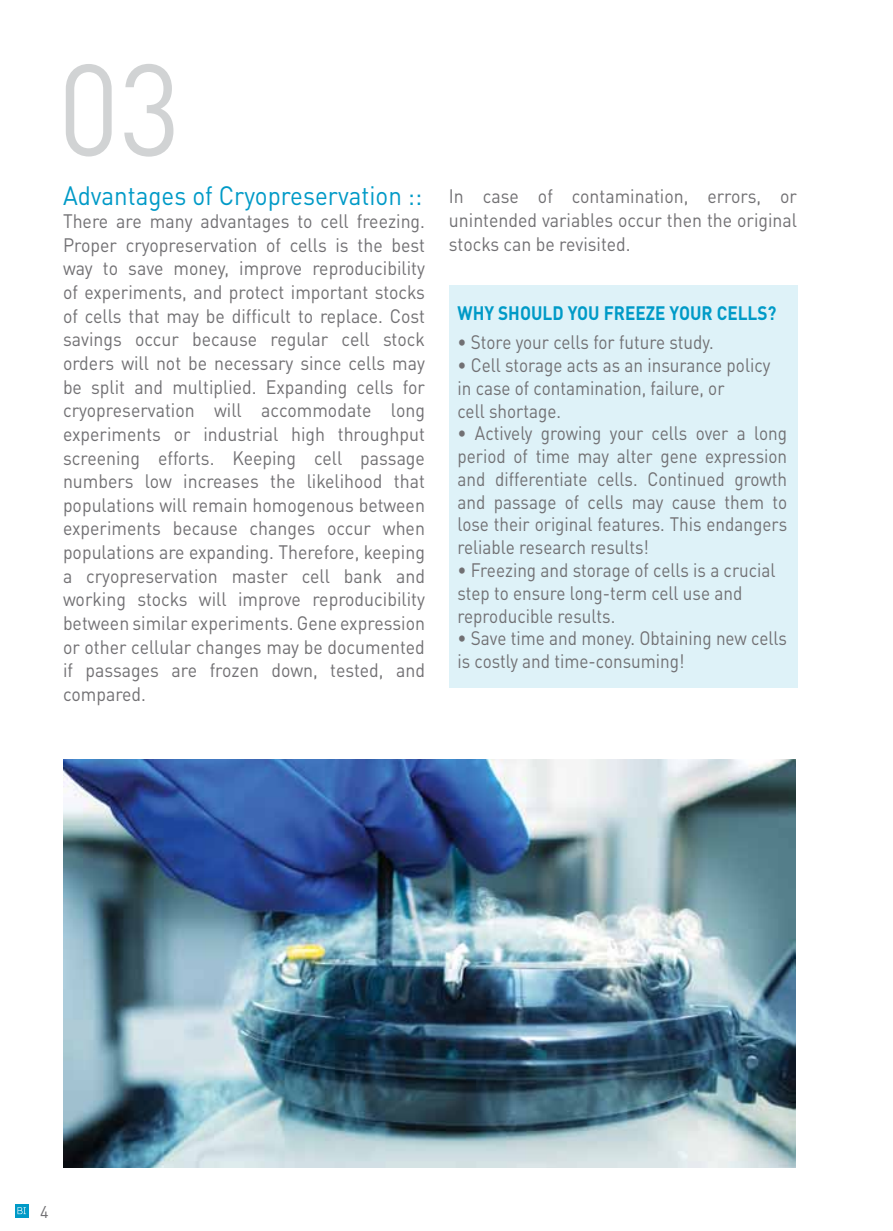
<style>
.page{position:relative;width:893px;height:1231px;background:#fff}
.page>*{position:absolute;margin:0;border:0;box-sizing:border-box;transform-origin:0 0}
.t1{font:127.75px "DINOT";color:#d1d3d4;scale:.92 1}
.t2{font:26.25px "DINOT";color:#009ac7;scale:.92 1}
.t3{font:19.25px/23.6px "DINOT";color:#717073;text-align:justify;scale:.92 1}
.t4{font:19.25px/22.8px "DINOT";color:#717073;scale:.89 1}
.t5{font:700 19.25px "DINOT";color:#009ac7;scale:.89 1}
.t6{font:16.8px "DINOT";color:#717073;scale:.96 1}
</style>
<div class="page">
<div style="left:449px;top:285px;width:348px;height:402px;background:#def2f8"></div>
<img style="left:63px;top:759px;width:732px;height:408px">
<svg style="left:15px;top:1204px;width:14px;height:13px"></svg>
<svg style="left:18px;top:1206px;width:8px;height:7px"></svg>
<h1 class="t1" style="left:58px;top:30px;width:135px">03</h1>
<h2 class="t2" style="left:63px;top:179px;width:392px">Advantages of Cryopreservation ::</h2>
<p class="t3" style="left:63px;top:209px;width:395px">There are many advantages to cell freezing.<br>Proper cryopreservation of cells is the best way to save money, improve reproducibility of experiments, and protect important stocks of cells that may be difficult to replace. Cost savings occur because regular cell stock orders will not be necessary since cells may be split and multiplied. Expanding cells for cryopreservation will accommodate long experiments or industrial high throughput screening efforts. Keeping cell passage numbers low increases the likelihood that populations will remain homogenous between experiments because changes occur when populations are expanding. Therefore, keeping a cryopreservation master cell bank and working stocks will improve reproducibility between similar experiments. Gene expression or other cellular changes may be documented if passages are frozen down, tested, and compared.</p>
<p class="t3" style="left:449px;top:184px;width:380px">In case of contamination, errors, or unintended variables occur then the original stocks can be revisited.</p>
<p class="t5" style="left:457px;top:300px;width:360px">WHY SHOULD YOU FREEZE YOUR CELLS?</p>
<p class="t4" style="left:457px;top:330px;width:289px">• Store your cells for future study.</p>
<p class="t4" style="left:457px;top:353px;width:353px">• Cell storage acts as an insurance policy in case of contamination, failure, or<br>cell shortage.</p>
<p class="t4" style="left:457px;top:421px;width:372px;text-align:justify">• Actively growing your cells over a long period of time may alter gene expression and differentiate cells. Continued growth and passage of cells may cause them to lose their original features. This endangers reliable research results!</p>
<p class="t4" style="left:457px;top:558px;width:359px">• Freezing and storage of cells is a crucial step to ensure long-term cell use and reproducible results.</p>
<p class="t4" style="left:457px;top:626px;width:372px">• Save time and money. Obtaining new cells is costly and time-consuming!</p>
<p class="t6" style="left:40px;top:1201px;width:10px">4</p>
</div>
